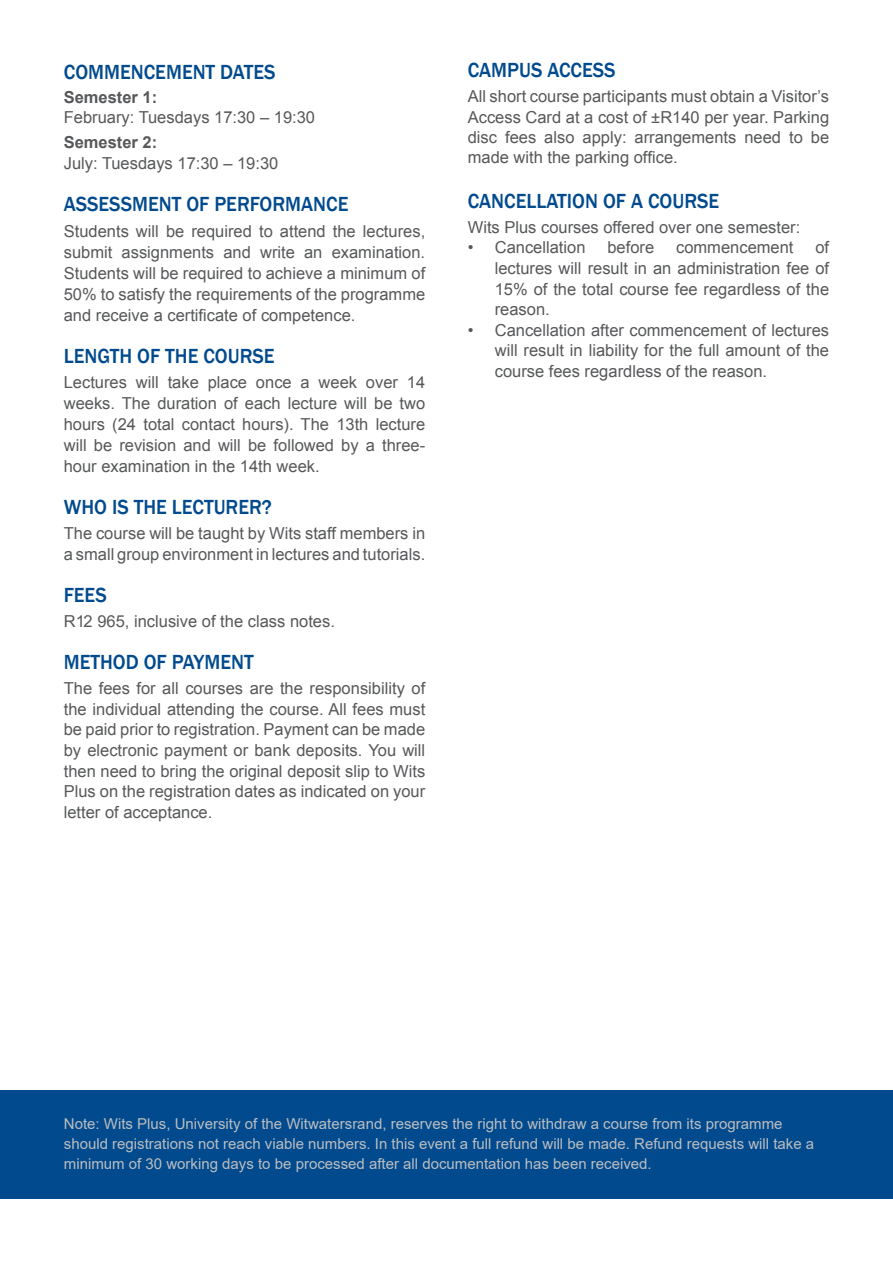
<style>
.page{position:relative;width:893px;height:1263px;background:#fff}
.page>*{position:absolute;margin:0;border:0;box-sizing:border-box;transform-origin:0 0}
.heading{font:500 21px "Franklin Gothic";color:#004a8d;scale:.95 1}
.t1{font:16.5px/21px "Arial";color:#57585a;text-align:justify}
.t2{font:15px/19.8px "Arial";color:#bcbdc0}
.s1{font-weight:700}
</style>
<div class="page">
<div style="left:0;top:1091px;width:893px;height:108px;background:#004a8d"></div>
<p class="heading" style="left:64px;top:59px;width:224px">COMMENCEMENT DATES</p>
<p class="t1" style="left:64px;top:88px;width:253px;line-height:19.8px"><span class="s1">Semester 1:<br></span>February: Tuesdays 17:30 – 19:30</p>
<p class="t1" style="left:64px;top:132px;width:216px"><span class="s1">Semester 2:<br></span>July: Tuesdays 17:30 – 19:30</p>
<p class="heading" style="left:64px;top:191px;width:301px">ASSESSMENT OF PERFORMANCE</p>
<p class="t1" style="left:64px;top:221px;width:363px">Students will be required to attend the lectures, submit assignments and write an examination.<br>Students will be required to achieve a minimum of 50% to satisfy the requirements of the programme and receive a certificate of competence.</p>
<p class="heading" style="left:64px;top:343px;width:223px">LENGTH OF THE COURSE</p>
<p class="t1" style="left:64px;top:372px;width:363px">Lectures will take place once a week over 14 weeks. The duration of each lecture will be two hours (24 total contact hours). The 13th lecture will be revision and will be followed by a three&shy;hour examination in the 14th week.</p>
<p class="heading" style="left:64px;top:494px;width:221px">WHO IS THE LECTURER?</p>
<p class="t1" style="left:64px;top:523px;width:363px">The course will be taught by Wits staff members in a small group environment in lectures and tutorials.</p>
<p class="heading" style="left:64px;top:582px;width:47px">FEES</p>
<p class="t1" style="left:64px;top:611px;width:273px">R12 965, inclusive of the class notes.</p>
<p class="heading" style="left:64px;top:649px;width:201px">METHOD OF PAYMENT</p>
<p class="t1" style="left:64px;top:678px;width:363px">The fees for all courses are the responsibility of the individual attending the course. All fees must be paid prior to registration. Payment can be made by electronic payment or bank deposits. You will then need to bring the original deposit slip to Wits Plus on the registration dates as indicated on your letter of acceptance.</p>
<p class="heading" style="left:468px;top:57px;width:157px">CAMPUS ACCESS</p>
<p class="t1" style="left:468px;top:87px;width:363px;line-height:20.2px">All short course participants must obtain a Visitor’s Access Card at a cost of ±R140 per year. Parking disc fees also apply: arrangements need to be made with the parking office.</p>
<p class="heading" style="left:468px;top:188px;width:266px">CANCELLATION OF A COURSE</p>
<p class="t1" style="left:468px;top:217px;width:334px">Wits Plus courses offered over one semester:</p>
<p class="t1" style="left:468px;top:237px;width:119px">• Cancellation</p>
<p class="t1" style="left:607px;top:237px;width:48px">before</p>
<p class="t1" style="left:676px;top:237px;width:119px">commencement</p>
<p class="t1" style="left:495px;top:238px;width:336px;line-height:20.5px;text-indent:321px">of lectures will result in an administration fee of 15% of the total course fee regardless of the reason.</p>
<p class="t1" style="left:495px;top:320px;width:336px;text-indent:-27px">• Cancellation after commencement of lectures will result in liability for the full amount of the course fees regardless of the reason.</p>
<p class="t2" style="left:64px;top:1114px;width:752px">Note: Wits Plus, University of the Witwatersrand, reserves the right to withdraw a course from its programme should registrations not reach viable numbers. In this event a full refund will be made. Refund requests will take a minimum of 30 working days to be processed after all documentation has been received.</p>
</div>
